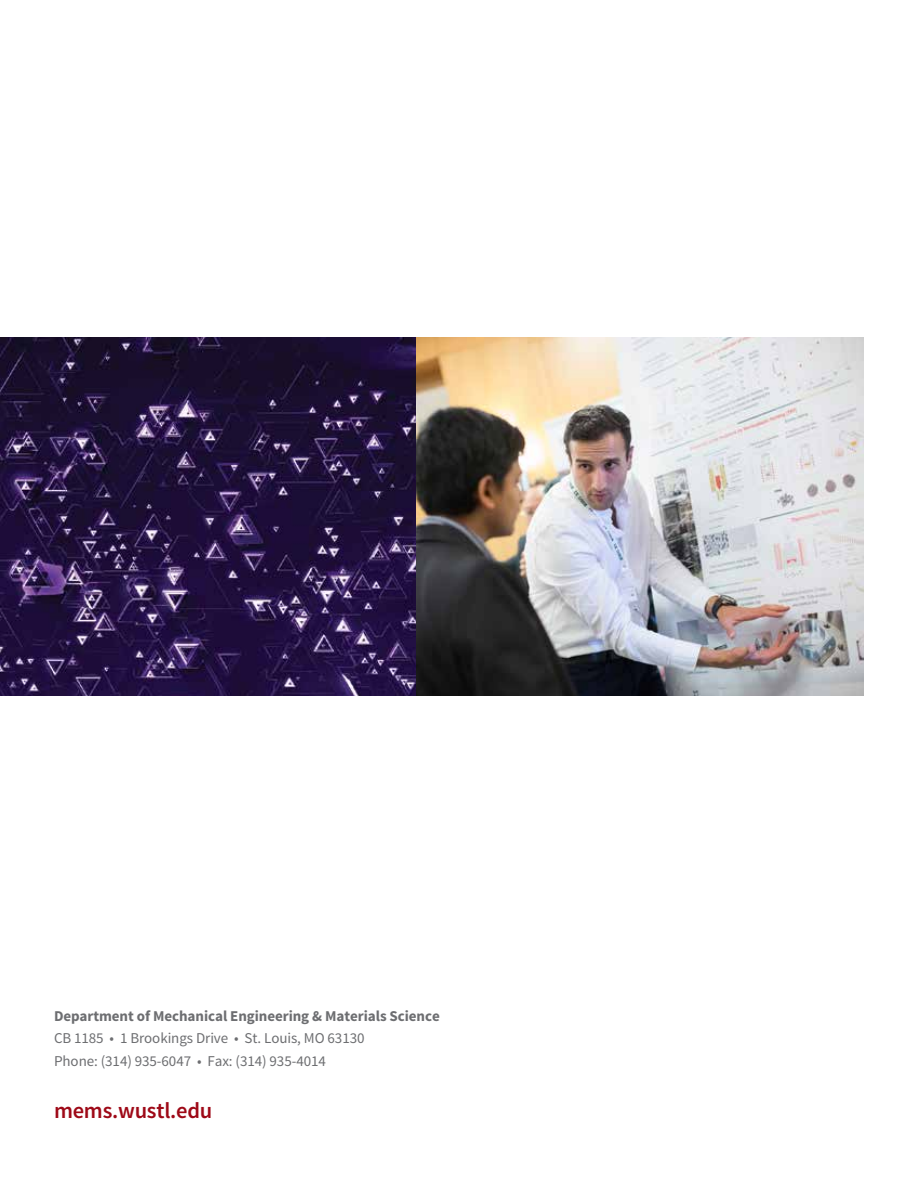
<style>
.page{position:relative;width:918px;height:1188px;background:#fff}
.page>*{position:absolute;margin:0;border:0;box-sizing:border-box;transform-origin:0 0}
.t1{font:600 22.5px "Source Sans Pro";color:#9e0917}
.t2{font:15px/22.5px "Source Sans Pro";letter-spacing:-.005em;color:#6d6e71}
.t3{font:700 15px "Source Sans Pro";letter-spacing:-.005em;color:#6d6e71}
</style>
<div class="page">
<img style="left:0;top:337px;width:864px;height:359px">
<p class="t3" style="left:54px;top:1006px;width:387px">Department of Mechanical Engineering &amp; Materials Science</p>
<p class="t2" style="left:54px;top:1027px;width:312px">CB 1185 • 1 Brookings Drive • St. Louis, MO 63130<br>Phone: (314) 935-6047 • Fax: (314) 935-4014</p>
<h1 class="t1" style="left:54px;top:1097px;width:160px">mems.wustl.edu</h1>
</div>
